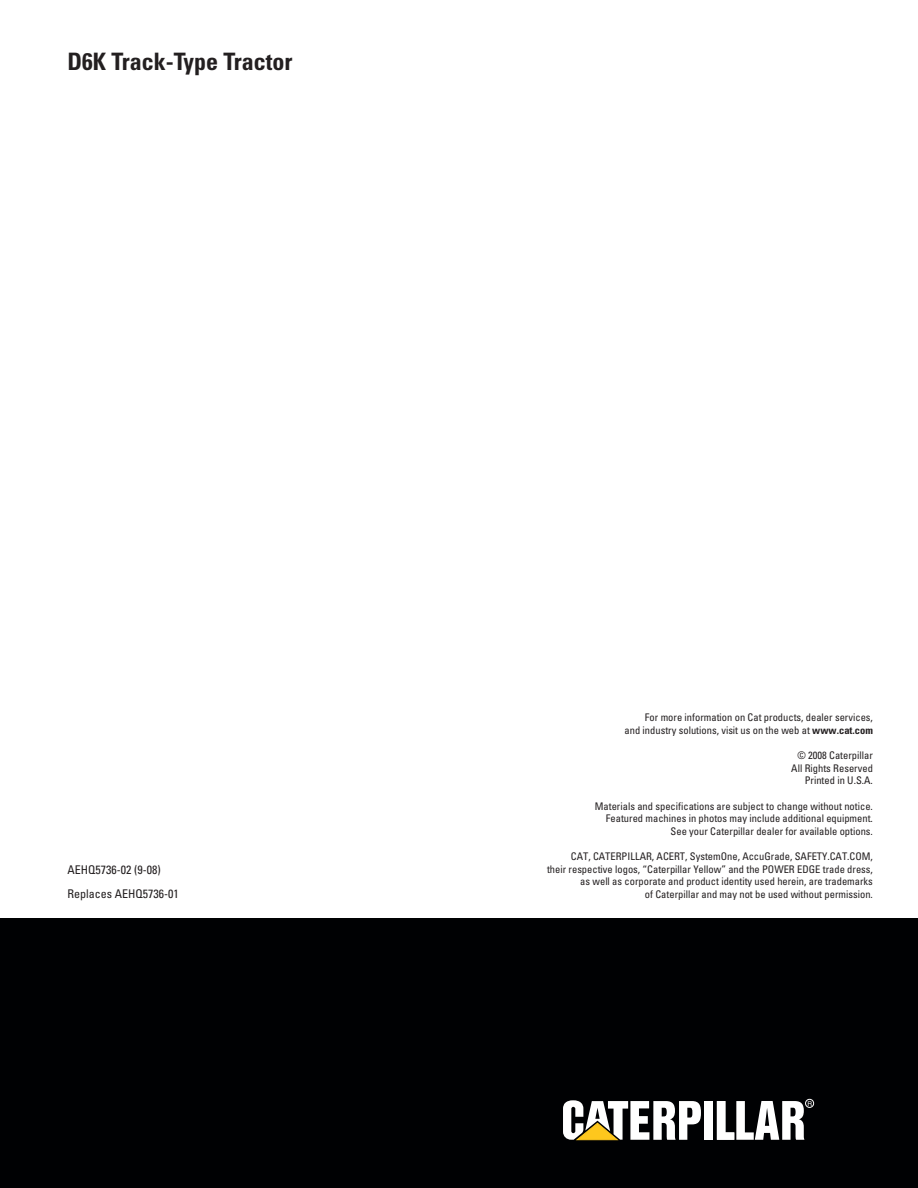
<style>
.page{position:relative;width:918px;height:1188px;background:#fff}
.page>*{position:absolute;margin:0;border:0;box-sizing:border-box;transform-origin:0 0}
.t1{font:700 condensed 24px "Univers";color:#231f20}
.t2{font:condensed 12px/24px "Univers";color:#231f20}
.t3{font:condensed 10.5px/12.6px "Univers";color:#231f20;text-align:right}
.t4{font:6.6px "Helvetica";color:#fff}
.s1{font-weight:700}
</style>
<div class="page">
<div style="left:0;top:918px;width:918px;height:270px;background:#000103"></div>
<div style="left:704px;top:1101px;width:8px;height:39px;background:#fff"></div>
<svg style="left:717px;top:1101px;width:88px;height:39px"></svg>
<svg style="left:563px;top:1100px;width:138px;height:40px"></svg>
<div style="left:805px;top:1099px;width:9px;height:9px;border:1px solid #fff;border-radius:50%"></div>
<h1 class="t1" style="left:67px;top:52px;width:226px">D6K Track-Type Tractor</h1>
<p class="t2" style="left:67px;top:859px;width:113px">AEHQ5736-02 (9-08)<br>Replaces AEHQ5736-01</p>
<p class="t3" style="left:625px;top:712px;width:250px">For more information on Cat products, dealer services,<br>and industry solutions, visit us on the web at <span class="s1">www.cat.com</span></p>
<p class="t3" style="left:791px;top:750px;width:83px">© 2008 Caterpillar<br>All Rights Reserved<br>Printed in U.S.A.</p>
<p class="t3" style="left:595px;top:801px;width:280px">Materials and specifications are subject to change without notice.<br>Featured machines in photos may include additional equipment.<br>See your Caterpillar dealer for available options.</p>
<p class="t3" style="left:547px;top:851px;width:327px">CAT, CATERPILLAR, ACERT, SystemOne, AccuGrade, SAFETY.CAT.COM,<br>their respective logos, “Caterpillar Yellow” and the POWER EDGE trade dress, as well as corporate and product identity used herein, are trademarks<br>of Caterpillar and may not be used without permission.</p>
<p class="t4" style="left:807px;top:1101px;width:6px">R</p>
</div>
